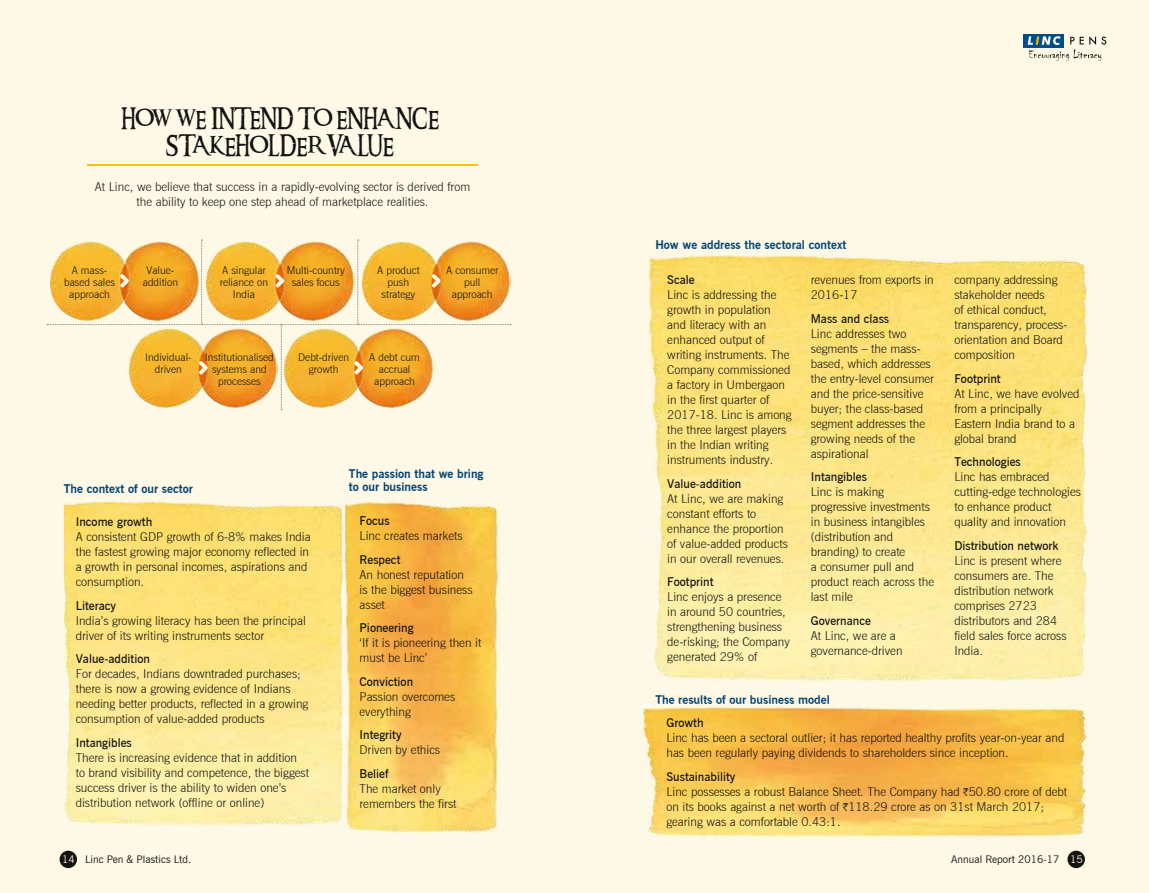
<style>
.page{position:relative;width:1149px;height:893px;background:#fff}
.page>*{position:absolute;margin:0;border:0;box-sizing:border-box;transform-origin:0 0}
.t1{font:500 21px/27px "Ringbearer";letter-spacing:.01em;color:#131313;text-align:center}
.t2{font:12px/15px "News Gothic Light BT";color:#131313}
.t3{font:12px/13.5px "News Gothic Bold BT";color:#044475}
.t4{font:10.5px/12px "News Gothic Light BT";color:#131313;text-align:center}
.t5{font:10.5px "News Gothic BT";color:#131313}
.s1{font-family:"News Gothic Demi BT"}
.s2{font-family:"News Gothic Demi BT";color:#131313}
.s3{font-family:"ITF Rupee"}
.s4{color:#fef9e7}
</style>
<div class="page">
<div style="left:0;top:0;width:1148px;height:893px;background:#fef9e7"></div>
<div style="left:1023px;top:34px;width:40px;height:13px;background:#004e89"></div>
<svg style="left:1027px;top:36px;width:78px;height:25px"></svg>
<hr style="left:88px;top:165px;width:389px;height:1px;background:#fbc400">
<img style="left:64px;top:498px;width:435px;height:335px">
<img style="left:342px;top:498px;width:2px;height:335px">
<img style="left:645px;top:255px;width:444px;height:427px">
<img style="left:639px;top:704px;width:448px;height:134px">
<img style="left:655px;top:704px;width:173px;height:1px">
<svg style="left:47px;top:240px;width:464px;height:170px"></svg>
<div style="left:60px;top:851px;width:17px;height:17px;background:#131313;border-radius:50%"></div>
<div style="left:1067px;top:851px;width:17px;height:17px;background:#131313;border-radius:50%"></div>
<p class="t1" style="left:121px;top:105px;width:319px">HOW WE INTEND TO ENHA NCE<br>STAK EHOLDER VA LUE</p>
<p class="t2" style="left:95px;top:179px;width:376px;text-align:center">At Linc, we believe that success in a rapidly-evolving sector is derived from the ability to keep one step ahead of marketplace realities.</p>
<p class="t4" style="left:64px;top:264px;width:52px">A mass&shy;based sales approach</p>
<p class="t4" style="left:143px;top:264px;width:37px">Value&shy;addition</p>
<p class="t4" style="left:220px;top:264px;width:50px">A singular reliance on<br>India</p>
<p class="t4" style="left:286px;top:264px;width:60px">Multi-country sales focus</p>
<p class="t4" style="left:377px;top:264px;width:44px">A product push strategy</p>
<p class="t4" style="left:446px;top:264px;width:54px">A consumer pull approach</p>
<p class="t4" style="left:145px;top:351px;width:48px">Individual&shy;driven</p>
<p class="t4" style="left:205px;top:351px;width:70px">Institutionalised systems and processes</p>
<p class="t4" style="left:298px;top:351px;width:52px">Debt-driven growth</p>
<p class="t4" style="left:369px;top:351px;width:52px">A debt cum accrual approach</p>
<p class="t3" style="left:64px;top:482px;width:131px">The context of our sector</p>
<p class="t2" style="left:76px;top:514px;width:236px"><span class="s1">Income growth<br></span>A consistent GDP growth of 6-8% makes India the fastest growing major economy reflected in a growth in personal incomes, aspirations and consumption.</p>
<p class="t2" style="left:76px;top:598px;width:231px"><span class="s1">Literacy<br></span>India’s growing literacy has been the principal driver of its writing instruments sector</p>
<p class="t2" style="left:76px;top:651px;width:234px"><span class="s1">Value-addition<br></span>For decades, Indians downtraded purchases; there is now a growing evidence of Indians needing better products, reflected in a growing consumption of value-added products</p>
<p class="t2" style="left:76px;top:735px;width:235px"><span class="s1">Intangibles<br></span>There is increasing evidence that in addition to brand visibility and competence, the biggest success driver is the ability to widen one’s distribution network (offline or online)</p>
<p class="t3" style="left:349px;top:467px;width:136px">The passion that we bring to our business</p>
<p class="t2" style="left:359px;top:513px;width:104px"><span class="s1">Focus<br></span>Linc creates markets</p>
<p class="t2" style="left:359px;top:552px;width:114px"><span class="s1">Respect<br></span>An honest reputation is the biggest business asset</p>
<p class="t2" style="left:359px;top:620px;width:123px"><span class="s1">Pioneering<br></span>‘If it is pioneering then it must be Linc’</p>
<p class="t2" style="left:359px;top:674px;width:97px"><span class="s1">Conviction<br></span>Passion overcomes everything</p>
<p class="t2" style="left:359px;top:727px;width:82px"><span class="s1">Integrity<br></span>Driven by ethics</p>
<p class="t2" style="left:359px;top:766px;width:98px"><span class="s1">Belief<br></span>The market only remembers the first</p>
<p class="t3" style="left:655px;top:238px;width:192px">How we address the sectoral context</p>
<p class="t2" style="left:667px;top:272px;width:126px"><span class="s1">Scale<br></span>Linc is addressing the growth in population and literacy with an enhanced output of writing instruments. The<br>Company commissioned a factory in Umbergaon in the first quarter of<br>2017-18. Linc is among the three largest players in the Indian writing instruments industry.</p>
<p class="t2" style="left:667px;top:476px;width:122px"><span class="s1">Value-addition<br></span>At Linc, we are making constant efforts to enhance the proportion of value-added products in our overall revenues.</p>
<p class="t2" style="left:667px;top:574px;width:124px"><span class="s1">Footprint<br></span>Linc enjoys a presence in around 50 countries, strengthening business de-risking; the Company generated 29% of</p>
<p class="t2" style="left:810px;top:272px;width:124px">revenues from exports in<br>2016-17</p>
<p class="t2" style="left:810px;top:311px;width:125px"><span class="s1">Mass and class<br></span>Linc addresses two segments – the mass&shy;based, which addresses the entry-level consumer and the price-sensitive buyer; the class-based segment addresses the growing needs of the aspirational</p>
<p class="t2" style="left:810px;top:469px;width:125px"><span class="s1">Intangibles<br></span>Linc is making progressive investments in business intangibles (distribution and branding) to create<br>a consumer pull and product reach across the last mile</p>
<p class="t2" style="left:810px;top:613px;width:93px"><span class="s1">Governance<br></span>At Linc, we are a governance-driven</p>
<p class="t2" style="left:954px;top:272px;width:114px">company addressing stakeholder needs<br>of ethical conduct, transparency, process&shy;orientation and Board composition</p>
<p class="t2" style="left:954px;top:371px;width:126px"><span class="s1">Footprint<br></span>At Linc, we have evolved from a principally<br>Eastern India brand to a global brand</p>
<p class="t2" style="left:954px;top:454px;width:128px"><span class="s1">Technologies<br></span>Linc has embraced cutting-edge technologies to enhance product quality and innovation</p>
<p class="t2" style="left:954px;top:538px;width:114px"><span class="s1">Distribution network<br></span>Linc is present where consumers are. The distribution network comprises 2723 distributors and 284 field sales force across<br>India.</p>
<p class="t3" style="left:666px;top:688px;width:165px;line-height:23.4px;text-indent:-11px">The results of our business model<br><span class="s2">Growth</span></p>
<p class="t2" style="left:666px;top:730px;width:399px">Linc has been a sectoral outlier; it has reported healthy profits year-on-year and has been regularly paying dividends to shareholders since inception.</p>
<p class="t2" style="left:666px;top:769px;width:402px"><span class="s1">Sustainability<br></span>Linc possesses a robust Balance Sheet. The Company had <span class="s3">H</span>50.80 crore of debt on its books against a net worth of <span class="s3">H</span>118.29 crore as on 31st March 2017; gearing was a comfortable 0.43:1.</p>
<p class="t5" style="left:62px;top:853px;width:131px"><span class="s4">14</span> Linc Pen &amp; Plastics Ltd.</p>
<p class="t5" style="left:950px;top:853px;width:133px">Annual Report 2016-17 <span class="s4">15</span></p>
</div>
